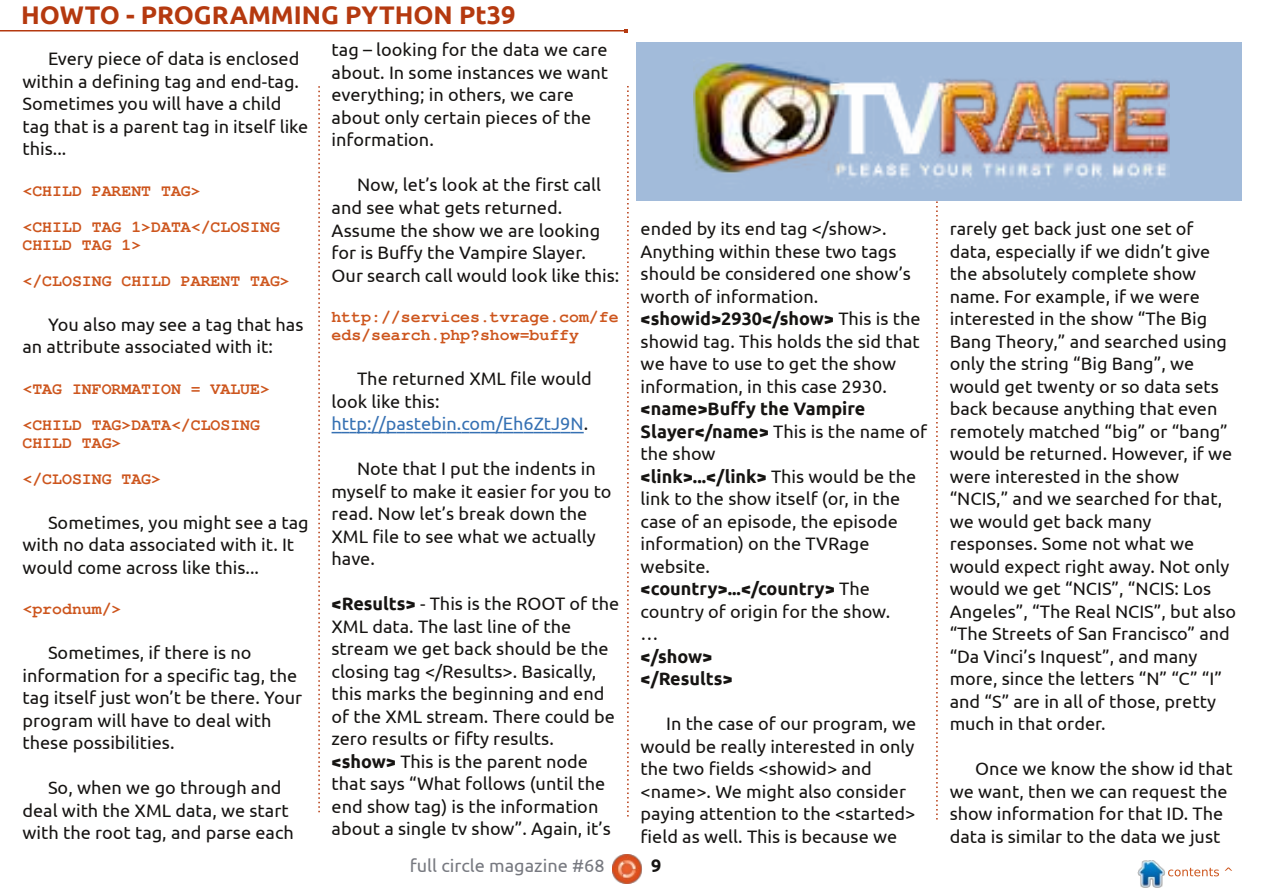
<style>
.page{position:relative;width:1263px;height:893px;background:#fff}
.page>*{position:absolute;margin:0;border:0;box-sizing:border-box;transform-origin:0 0}
.t1{font:700 25.5px "Ubuntu";color:#b5390f}
.t2{font:18px/22.5px "Ubuntu";color:#161412}
.t3{font:18px "Ubuntu";color:#777980}
.t4{font:700 18px/22.5px "Ubuntu";color:#161412}
.t5{font:700 16.5px/36px "Free Mono";color:#cd551d}
.s1{color:#3671b3}
.s2{font-weight:700}
</style>
<div class="page">
<svg style="left:318px;top:86px;width:2px;height:726px"></svg>
<svg style="left:627px;top:86px;width:2px;height:730px"></svg>
<svg style="left:936px;top:233px;width:2px;height:586px"></svg>
<hr style="left:0;top:30px;width:625px;height:1px;background:#b5390f">
<img style="left:612px;top:855px;width:30px;height:28px">
<img style="left:1138px;top:860px;width:27px;height:27px">
<svg style="left:332px;top:432px;width:252px;height:1px"></svg>
<div style="left:636px;top:43px;width:606px;height:158px;background:#a2bbda"></div>
<img style="left:693px;top:42px;width:477px;height:188px">
<h1 class="t1" style="left:21px;top:4px;width:496px">HOWTO - PROGRAMMING PYTHON Pt39</h1>
<p class="t2" style="left:22px;top:48px;width:287px;text-indent:26px">Every piece of data is enclosed within a defining tag and end-tag.<br>Sometimes you will have a child tag that is a parent tag in itself like this...</p>
<p class="t5" style="left:22px;top:173px;width:259px">&lt;CHILD PARENT TAG&gt;<br>&lt;CHILD TAG 1&gt;DATA&lt;/CLOSING</p>
<p class="t5" style="left:22px;top:227px;width:269px">CHILD TAG 1&gt;<br>&lt;/CLOSING CHILD PARENT TAG&gt;</p>
<p class="t2" style="left:22px;top:314px;width:282px;text-indent:26px">You also may see a tag that has an attribute associated with it:</p>
<p class="t5" style="left:22px;top:371px;width:249px">&lt;TAG INFORMATION = VALUE&gt; &lt;CHILD TAG&gt;DATA&lt;/CLOSING</p>
<p class="t5" style="left:22px;top:425px;width:140px">CHILD TAG&gt; &lt;/CLOSING TAG&gt;</p>
<p class="t2" style="left:22px;top:512px;width:288px;text-indent:26px">Sometimes, you might see a tag with no data associated with it. It would come across like this...</p>
<p class="t5" style="left:22px;top:592px;width:100px">&lt;prodnum/&gt;</p>
<p class="t2" style="left:22px;top:642px;width:281px;text-indent:26px">Sometimes, if there is no information for a specific tag, the tag itself just won’t be there. Your program will have to deal with these possibilities.</p>
<p class="t2" style="left:22px;top:777px;width:273px;text-indent:26px">So, when we go through and deal with the XML data, we start with the root tag, and parse each</p>
<p class="t2" style="left:332px;top:40px;width:278px">tag – looking for the data we care about. In some instances we want everything; in others, we care about only certain pieces of the information.</p>
<p class="t2" style="left:332px;top:175px;width:289px;text-indent:26px">Now, let’s look at the first call and see what gets returned.<br>Assume the show we are looking for is Buffy the Vampire Slayer.<br>Our search call would look like this:</p>
<p class="t5" style="left:332px;top:309px;width:289px;line-height:18px">http://services.tvrage.com/fe eds/search.php?show=buffy</p>
<p class="t2" style="left:332px;top:368px;width:262px;text-indent:26px">The returned XML file would look like this: <span class="s1">http://pastebin.com/Eh6ZtJ9N</span>.</p>
<p class="t2" style="left:332px;top:458px;width:281px;text-indent:26px">Note that I put the indents in myself to make it easier for you to read. Now let’s break down the<br>XML file to see what we actually have.</p>
<p class="t2" style="left:332px;top:593px;width:289px"><span class="s2">&lt;Results&gt;</span> - This is the ROOT of the<br>XML data. The last line of the stream we get back should be the closing tag &lt;/Results&gt;. Basically, this marks the beginning and end of the XML stream. There could be zero results or fifty results. <span class="s2">&lt;show&gt;</span> This is the parent node that says “What follows (until the end show tag) is the information about a single tv show”. Again, it’s</p>
<p class="t2" style="left:641px;top:219px;width:282px">ended by its end tag &lt;/show&gt;.<br>Anything within these two tags should be considered one show’s worth of information. <span class="s2">&lt;showid&gt;2930&lt;/show&gt;</span> This is the showid tag. This holds the sid that we have to use to get the show information, in this case 2930.</p>
<p class="t2" style="left:641px;top:399px;width:288px"><span class="s2">&lt;name&gt;Buffy the Vampire<br>Slayer&lt;/name&gt;</span> This is the name of the show<br><span class="s2">&lt;link&gt;...&lt;/link&gt;</span> This would be the link to the show itself (or, in the case of an episode, the episode information) on the TVRage website.<br><span class="s2">&lt;country&gt;...&lt;/country&gt;</span> The country of origin for the show.<br>…</p>
<p class="t4" style="left:641px;top:646px;width:94px">&lt;/show&gt; &lt;/Results&gt;</p>
<p class="t2" style="left:641px;top:714px;width:277px;text-indent:26px">In the case of our program, we would be really interested in only the two fields &lt;showid&gt; and &lt;name&gt;. We might also consider paying attention to the &lt;started&gt; field as well. This is because we</p>
<p class="t3" style="left:410px;top:857px;width:196px">full circle magazine #68</p>
<p class="t4" style="left:651px;top:855px;width:12px">9</p>
<p class="t2" style="left:950px;top:218px;width:288px">rarely get back just one set of data, especially if we didn’t give the absolutely complete show name. For example, if we were interested in the show “The Big<br>Bang Theory,” and searched using only the string “Big Bang”, we would get twenty or so data sets back because anything that even remotely matched “big” or “bang” would be returned. However, if we were interested in the show “NCIS,” and we searched for that, we would get back many responses. Some not what we would expect right away. Not only would we get “NCIS”, “NCIS: Los<br>Angeles”, “The Real NCIS”, but also “The Streets of San Francisco” and “Da Vinci’s Inquest”, and many more, since the letters “N” “C” “I” and “S” are in all of those, pretty much in that order.</p>
<p class="t2" style="left:950px;top:758px;width:285px;text-indent:26px">Once we know the show id that we want, then we can request the show information for that ID. The data is similar to the data we just</p>
</div>
